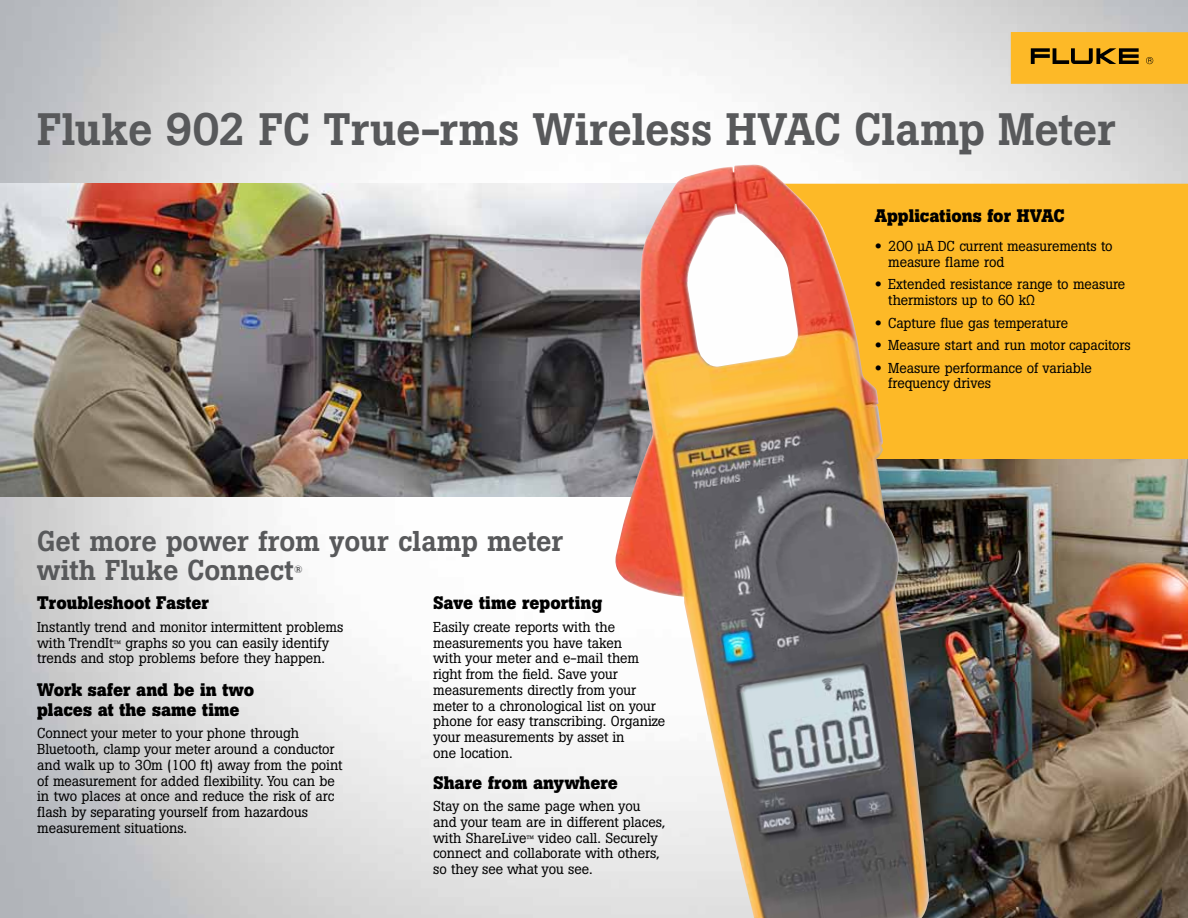
<style>
.page{position:relative;width:1188px;height:918px;background:#fff}
.page>*{position:absolute;margin:0;border:0;box-sizing:border-box;transform-origin:0 0}
.t1{font:500 45px "Boton Pro";letter-spacing:-.005em;color:#58595b}
.t2{font:500 28.35px/29.8px "Boton Pro";color:#58595b}
.t3{font:700 18px/19.5px "Boton Pro";color:#000}
.t4{font:14.25px/15.8px "Boton Pro";letter-spacing:-.005em;color:#000}
.t5{font:500 10.5px "Boton Pro";color:#58595b}
.s1{font-size:10.5px}
.s2{font-family:"Helvetica Neue LT Pro";font-weight:100;font-stretch:expanded}
</style>
<div class="page">
<img style="left:0;top:0;width:1188px;height:918px">
<div style="left:929px;top:184px;width:259px;height:275px;background:#fdb927"></div>
<img style="left:0;top:184px;width:615px;height:313px">
<img style="left:929px;top:459px;width:259px;height:459px">
<img style="left:615px;top:164px;width:314px;height:754px">
<div style="left:1011px;top:32px;width:177px;height:52px;background:#fdb927"></div>
<svg style="left:1031px;top:48px;width:108px;height:16px"></svg>
<svg style="left:1146px;top:57px;width:7px;height:7px"></svg>
<h1 class="t1" style="left:37px;top:100px;width:1080px">Fluke 902 FC True-rms Wireless HVAC Clamp Meter</h1>
<h2 class="t2" style="left:37px;top:526px;width:528px">Get more power from your clamp meter with Fluke Connect</h2>
<p class="t5" style="left:294px;top:563px;width:10px">®</p>
<p class="t3" style="left:37px;top:593px;width:173px">Troubleshoot Faster</p>
<p class="t4" style="left:37px;top:619px;width:308px">Instantly trend and monitor intermittent problems with TrendIt<span class="s1">™</span> graphs so you can easily identify trends and stop problems before they happen.</p>
<p class="t3" style="left:37px;top:680px;width:219px">Work safer and be in two places at the same time</p>
<p class="t4" style="left:37px;top:726px;width:307px">Connect your meter to your phone through Bluetooth, clamp your meter around a conductor and walk up to 30m (100 ft) away from the point of measurement for added flexibility. You can be in two places at once and reduce the risk of arc flash by separating yourself from hazardous measurement situations.</p>
<p class="t3" style="left:433px;top:593px;width:171px">Save time reporting</p>
<p class="t4" style="left:433px;top:619px;width:234px">Easily create reports with the measurements you have taken<br>with your meter and e-mail them right from the field. Save your measurements directly from your meter to a chronological list on your phone for easy transcribing. Organize your measurements by asset in<br>one location.</p>
<p class="t3" style="left:433px;top:773px;width:186px">Share from anywhere</p>
<p class="t4" style="left:433px;top:798px;width:234px">Stay on the same page when you and your team are in different places, with ShareLive<span class="s1">™</span> video call. Securely connect and collaborate with others, so they see what you see.</p>
<p class="t3" style="left:875px;top:206px;width:192px">Applications for HVAC</p>
<p class="t4" style="left:888px;top:238px;width:226px;text-indent:-13px"><span class="s2">•</span> 200 µA DC current measurements to measure flame rod</p>
<p class="t4" style="left:888px;top:276px;width:239px;text-indent:-13px"><span class="s2">•</span> Extended resistance range to measure thermistors up to 60 kΩ</p>
<p class="t4" style="left:875px;top:315px;width:195px"><span class="s2">•</span> Capture flue gas temperature</p>
<p class="t4" style="left:875px;top:337px;width:257px"><span class="s2">•</span> Measure start and run motor capacitors</p>
<p class="t4" style="left:888px;top:360px;width:205px;text-indent:-13px"><span class="s2">•</span> Measure performance of variable frequency drives</p>
</div>
